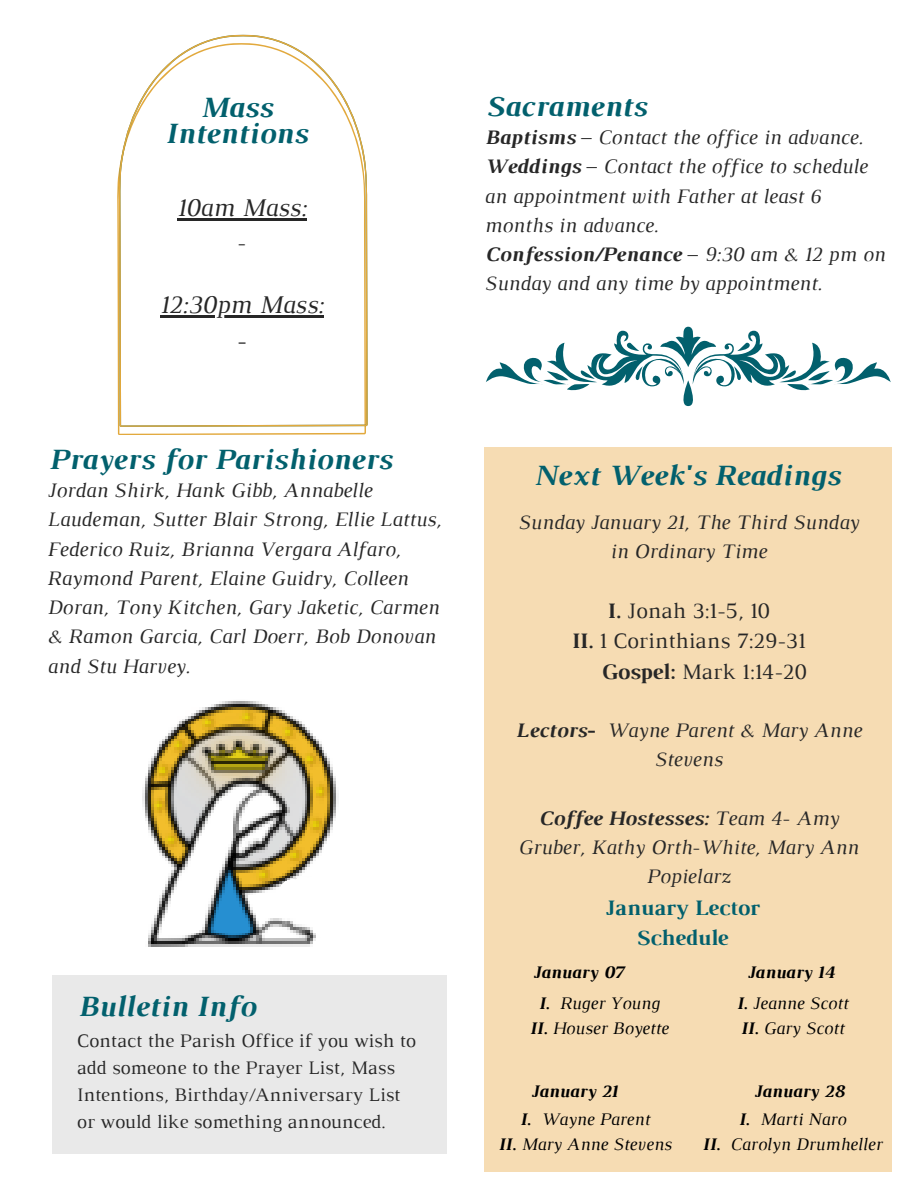
<style>
.page{position:relative;width:918px;height:1188px;background:#fff}
.page>*{position:absolute;margin:0;border:0;box-sizing:border-box;transform-origin:0 0}
.t1{font:italic 700 30px/25.8px "Luthier";color:#02606d;text-align:center}
.t2{font:italic 26.1px "Luthier";color:#272727}
.t3{font:italic 23.1px "Luthier";color:#272727}
.t4{font:22.5px "Luthier";color:#272727}
.t5{font:700 22.5px/30.3px "Luthier";color:#02606d;text-align:center}
.t6{font:italic 21px/29.2px "Luthier";color:#272727}
.t7{font:19.5px/27px "Luthier";color:#272727}
.t8{font:italic 18px "Luthier";color:#000}
.t9{font:italic 700 18px "Luthier";color:#000}
.s1{font-weight:700}
</style>
<div class="page">
<svg style="left:117px;top:171px;width:249px;height:264px"></svg>
<svg style="left:119px;top:35px;width:249px;height:391px"></svg>
<svg style="left:486px;top:327px;width:405px;height:79px"></svg>
<hr style="left:177px;top:218px;width:129px;height:3px;background:#272727">
<hr style="left:160px;top:315px;width:163px;height:2px;background:#272727">
<img style="left:142px;top:701px;width:194px;height:246px">
<svg style="left:304px;top:780px;width:35px;height:36px"></svg>
<svg style="left:278px;top:816px;width:58px;height:131px"></svg>
<div style="left:484px;top:447px;width:408px;height:725px;background:#f6dcb3"></div>
<div style="left:52px;top:975px;width:395px;height:178px;background:#e9e9e9"></div>
<p class="t1" style="left:164px;top:97px;width:144px">Mass<br>Intentions</p>
<p class="t1" style="left:484px;top:95px;width:163px">Sacraments</p>
<p class="t6" style="left:484px;top:124px;width:380px"><span class="s1">Baptisms</span> – Contact the office in advance.</p>
<p class="t6" style="left:484px;top:153px;width:385px"><span class="s1">Weddings</span> – Contact the office to schedule an appointment with Father at least 6 months in advance.</p>
<p class="t6" style="left:484px;top:241px;width:402px"><span class="s1">Confession/Penance</span> – 9:30 am &amp; 12 pm on<br>Sunday and any time by appointment.</p>
<p class="t2" style="left:177px;top:198px;width:131px">10am Mass:</p>
<p class="t3" style="left:237px;top:234px;width:10px">-</p>
<p class="t2" style="left:160px;top:295px;width:165px">12:30pm Mass:</p>
<p class="t2" style="left:237px;top:331px;width:11px">-</p>
<p class="t1" style="left:47px;top:448px;width:345px">Prayers for Parishioners</p>
<p class="t6" style="left:47px;top:477px;width:396px">Jordan Shirk, Hank Gibb, Annabelle Laudeman, Sutter Blair Strong, Ellie Lattus, Federico Ruiz, Brianna Vergara Alfaro, Raymond Parent, Elaine Guidry, Colleen Doran, Tony Kitchen, Gary Jaketic, Carmen &amp; Ramon Garcia, Carl Doerr, Bob Donovan and Stu Harvey.</p>
<p class="t1" style="left:77px;top:995px;width:179px">Bulletin Info</p>
<p class="t7" style="left:77px;top:1029px;width:341px">Contact the Parish Office if you wish to add someone to the Prayer List, Mass Intentions, Birthday/Anniversary List or would like something announced.</p>
<p class="t1" style="left:533px;top:464px;width:308px">Next Week's Readings</p>
<p class="t6" style="left:518px;top:509px;width:342px;text-align:center">Sunday January 21, The Third Sunday in Ordinary Time</p>
<p class="t4" style="left:607px;top:602px;width:164px"><span class="s1">I.</span> Jonah 3:1-5, 10</p>
<p class="t4" style="left:571px;top:633px;width:236px"><span class="s1">II.</span> 1 Corinthians 7:29-31</p>
<p class="t4" style="left:601px;top:663px;width:207px"><span class="s1">Gospel:</span> Mark 1:14-20</p>
<p class="t6" style="left:515px;top:717px;width:348px;text-align:center"><span class="s1">Lectors-</span> Wayne Parent &amp; Mary Anne<br>Stevens</p>
<p class="t6" style="left:518px;top:805px;width:342px;text-align:center"><span class="s1">Coffee Hostesses:</span> Team 4- Amy<br>Gruber, Kathy Orth-White, Mary Ann<br>Popielarz</p>
<p class="t5" style="left:604px;top:894px;width:156px">January Lector<br>Schedule</p>
<p class="t9" style="left:532px;top:965px;width:93px">January 07</p>
<p class="t8" style="left:538px;top:997px;width:123px"><span class="s1">I.</span> Ruger Young</p>
<p class="t8" style="left:529px;top:1021px;width:141px"><span class="s1">II.</span> Houser Boyette</p>
<p class="t9" style="left:746px;top:965px;width:89px">January 14</p>
<p class="t8" style="left:736px;top:997px;width:114px"><span class="s1">I.</span> Jeanne Scott</p>
<p class="t8" style="left:740px;top:1021px;width:106px"><span class="s1">II.</span> Gary Scott</p>
<p class="t9" style="left:530px;top:1085px;width:88px">January 21</p>
<p class="t8" style="left:519px;top:1113px;width:132px"><span class="s1">I.</span> Wayne Parent</p>
<p class="t8" style="left:498px;top:1138px;width:176px"><span class="s1">II.</span> Mary Anne Stevens</p>
<p class="t9" style="left:753px;top:1085px;width:92px">January 28</p>
<p class="t8" style="left:738px;top:1113px;width:110px"><span class="s1">I.</span> Marti Naro</p>
<p class="t8" style="left:702px;top:1138px;width:182px"><span class="s1">II.</span> Carolyn Drumheller</p>
</div>
